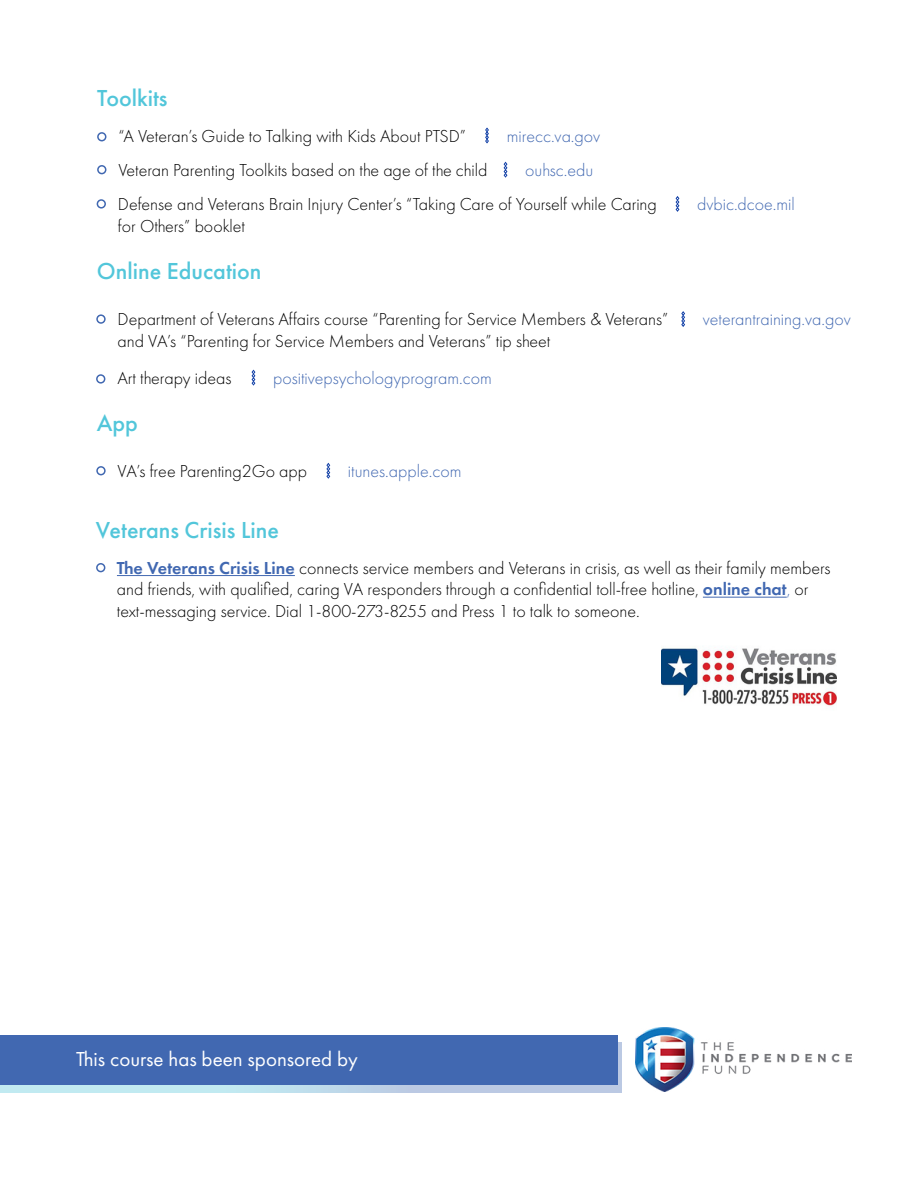
<style>
.page{position:relative;width:918px;height:1188px;background:#fff}
.page>*{position:absolute;margin:0;border:0;box-sizing:border-box;transform-origin:0 0}
.t1{font:500 24px "Futura PT";color:#52c6da}
.t2{font:21px "Futura PT";color:#fff}
.t3{font:300 18px/21.6px "Futura PT";color:#000}
.t4{font:300 18px/34.2px "Futura PT";color:#4168b1}
.s1{font-weight:600;color:#4168b1}
.s2{color:#4168b1}
</style>
<div class="page">
<div style="left:96px;top:374px;width:9px;height:10px;border:2px solid #4168b1;border-radius:50%"></div>
<svg style="left:252px;top:370px;width:3px;height:15px"></svg>
<div style="left:96px;top:314px;width:10px;height:10px;border:2px solid #4168b1;border-radius:50%"></div>
<svg style="left:682px;top:311px;width:3px;height:16px"></svg>
<div style="left:96px;top:466px;width:10px;height:9px;border:2px solid #4168b1;border-radius:50%"></div>
<svg style="left:327px;top:463px;width:3px;height:15px"></svg>
<hr style="left:117px;top:575px;width:178px;height:1px;background:#4168b1">
<hr style="left:703px;top:597px;width:84px;height:1px;background:#4168b1">
<img style="left:662px;top:648px;width:174px;height:59px">
<div style="left:0;top:1043px;width:622px;height:49px;background:linear-gradient(to right,#c2f2f5,#bac2e0)"></div>
<div style="left:0;top:1035px;width:617px;height:50px;background:#4168b1"></div>
<img style="left:635px;top:1027px;width:217px;height:65px">
<div style="left:97px;top:132px;width:9px;height:9px;border:2px solid #4168b1;border-radius:50%"></div>
<div style="left:97px;top:165px;width:9px;height:9px;border:2px solid #4168b1;border-radius:50%"></div>
<svg style="left:485px;top:128px;width:4px;height:15px"></svg>
<svg style="left:504px;top:162px;width:3px;height:15px"></svg>
<div style="left:97px;top:199px;width:9px;height:10px;border:2px solid #4168b1;border-radius:50%"></div>
<svg style="left:676px;top:196px;width:3px;height:16px"></svg>
<div style="left:96px;top:563px;width:9px;height:9px;border:2px solid #4168b1;border-radius:50%"></div>
<h1 class="t1" style="left:97px;top:83px;width:72px">Toolkits</h1>
<p class="t3" style="left:118px;top:119px;width:371px;line-height:34.3px">“A Veteran’s Guide to Talking with Kids About PTSD”<br>Veteran Parenting Toolkits based on the age of the child</p>
<p class="t4" style="left:525px;top:119px;width:77px;text-indent:-19px">mirecc.va.gov ouhsc.edu</p>
<p class="t3" style="left:118px;top:194px;width:541px">Defense and Veterans Brain Injury Center’s “Taking Care of Yourself while Caring for Others” booklet</p>
<p class="t4" style="left:697px;top:187px;width:99px">dvbic.dcoe.mil</p>
<h1 class="t1" style="left:97px;top:257px;width:166px">Online Education</h1>
<p class="t3" style="left:118px;top:309px;width:552px">Department of Veterans Affairs course “Parenting for Service Members &amp; Veterans” and VA’s “Parenting for Service Members and Veterans” tip sheet</p>
<p class="t4" style="left:703px;top:302px;width:150px">veterantraining.va.gov</p>
<p class="t3" style="left:117px;top:367px;width:116px">Art therapy ideas</p>
<p class="t4" style="left:273px;top:361px;width:220px">positivepsychologyprogram.com</p>
<h1 class="t1" style="left:97px;top:409px;width:43px">App</h1>
<p class="t3" style="left:118px;top:460px;width:191px">VA’s free Parenting2Go app</p>
<p class="t4" style="left:348px;top:454px;width:115px">itunes.apple.com</p>
<h1 class="t1" style="left:96px;top:516px;width:185px">Veterans Crisis Line</h1>
<p class="t3" style="left:117px;top:557px;width:715px"><span class="s1">The Veterans Crisis Line</span> connects service members and Veterans in crisis, as well as their family members and friends, with qualified, caring VA responders through a confidential toll-free hotline, <span class="s1">online chat</span><span class="s2">,</span> or text-messaging service. Dial 1-800-273-8255 and Press 1 to talk to someone.</p>
<p class="t2" style="left:76px;top:1047px;width:283px">This course has been sponsored by</p>
</div>
